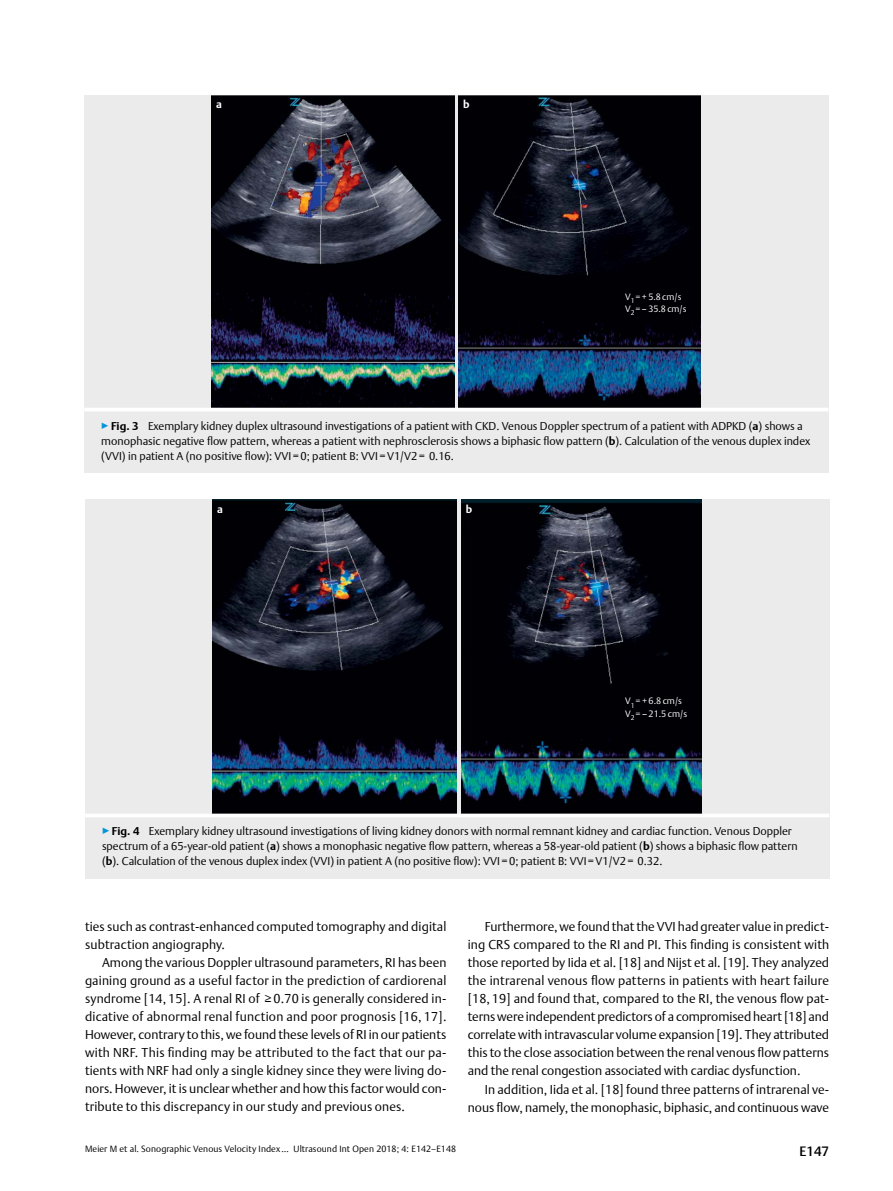
<style>
.page{position:relative;width:893px;height:1191px;background:#fff}
.page>*{position:absolute;margin:0;border:0;box-sizing:border-box;transform-origin:0 0}
.t1{font:500 13.5px "Thieme Argo 2011";color:#000}
.t2{font:300 12.75px/18px "Thieme Argo 2011";letter-spacing:.005em;color:#000;text-align:justify}
.t3{font:300 11.25px/15px "Thieme Argo 2011";color:#000}
.t4{font:700 10.8px "Thieme Argo 2011";color:#fff}
.t5{font:300 9.15px/12.8px "Thieme Argo 2011";color:#fff}
.t6{font:300 9px "Thieme Argo 2011";letter-spacing:.01em;color:#000}
.t7{font:300 9px/12.6px "Thieme Argo 2011";color:#fff}
.s1{color:#0095da}
.s2{font-weight:700}
</style>
<div class="page">
<div style="left:84px;top:95px;width:744px;height:313px;background:#ebebec"></div>
<img style="left:212px;top:95px;width:242px;height:313px">
<img style="left:459px;top:95px;width:242px;height:313px">
<div style="left:84px;top:408px;width:744px;height:64px;background:#ebebec"></div>
<hr style="left:84px;top:408px;width:744px;height:3px;background:#fff">
<div style="left:85px;top:500px;width:744px;height:314px;background:#ebebec"></div>
<img style="left:213px;top:500px;width:244px;height:313px">
<img style="left:461px;top:500px;width:241px;height:313px">
<div style="left:85px;top:814px;width:744px;height:64px;background:#ebebec"></div>
<svg style="left:85px;top:813px;width:744px;height:4px;background:#e3e3e4"></svg>
<p class="t4" style="left:216px;top:97px;width:7px">a</p>
<p class="t4" style="left:463px;top:97px;width:8px">b</p>
<p class="t7" style="left:625px;top:290px;width:63px">V<sub>1</sub> =+ 5.8cm/s<br>V<sub>2</sub> =– 35.8 cm/s</p>
<p class="t3" style="left:101px;top:418px;width:711px"><span class="s1">▶</span><span class="s2">Fig. 3</span> Exemplary kidney duplex ultrasound investigations of a patient with CKD. Venous Doppler spectrum of a patient with ADPKD (<span class="s2">a</span>) shows a monophasic negative flow pattern, whereas a patient with nephrosclerosis shows a biphasic flow pattern (<span class="s2">b</span>). Calculation of the venous duplex index (VVI) in patient A (no positive flow): VVI=0; patient B: VVI=V1/V2= 0.16.</p>
<p class="t4" style="left:217px;top:502px;width:7px">a</p>
<p class="t4" style="left:466px;top:502px;width:8px">b</p>
<p class="t5" style="left:625px;top:694px;width:64px">V<sub>1</sub> =+ 6.8cm/s<br>V<sub>2</sub> =– 21.5cm/s</p>
<p class="t3" style="left:102px;top:823px;width:697px"><span class="s1">▶</span><span class="s2">Fig. 4</span> Exemplary kidney ultrasound investigations of living kidney donors with normal remnant kidney and cardiac function. Venous Doppler spectrum of a 65-year-old patient (<span class="s2">a</span>) shows a monophasic negative flow pattern, whereas a 58-year-old patient (<span class="s2">b</span>) shows a biphasic flow pattern (<span class="s2">b</span>). Calculation of the venous duplex index (VVI) in patient A (no positive flow): VVI=0; patient B: VVI=V1/V2= 0.32.</p>
<p class="t2" style="left:85px;top:917px;width:363px">ties such as contrast-enhanced computed tomography and digital subtraction angiography.</p>
<p class="t2" style="left:85px;top:953px;width:363px;text-indent:17px">Among the various Doppler ultrasound parameters, RI has been gaining ground as a useful factor in the prediction of cardiorenal syndrome [14, 15]. A renal RI of ≥ 0.70 is generally considered in&shy;dicative of abnormal renal function and poor prognosis [16, 17].<br>However, contrary to this, we found these levels of RI in our patients with NRF. This finding may be attributed to the fact that our pa&shy;tients with NRF had only a single kidney since they were living do&shy;nors. However, it is unclear whether and how this factor would con&shy;tribute to this discrepancy in our study and previous ones.</p>
<p class="t2" style="left:468px;top:917px;width:363px;text-indent:17px">Furthermore, we found that the VVI had greater value in predict&shy;ing CRS compared to the RI and PI. This finding is consistent with those reported by Iida et al. [18] and Nijst et al. [19]. They analyzed the intrarenal venous flow patterns in patients with heart failure [18, 19] and found that, compared to the RI, the venous flow pat&shy;terns were independent predictors of a compromised heart [18] and correlate with intravascular volume expansion [19]. They attributed this to the close association between the renal venous flow patterns and the renal congestion associated with cardiac dysfunction.</p>
<p class="t2" style="left:468px;top:1079px;width:363px;text-align:right">In addition, Iida et al. [18] found three patterns of intrarenal ve&shy;nous flow, namely, the monophasic, biphasic, and continuous wave</p>
<p class="t6" style="left:85px;top:1143px;width:373px">Meier M et al. Sonographic Venous Velocity Index … Ultrasound Int Open 2018; 4: E142–E148</p>
<p class="t1" style="left:799px;top:1142px;width:31px">E147</p>
</div>
